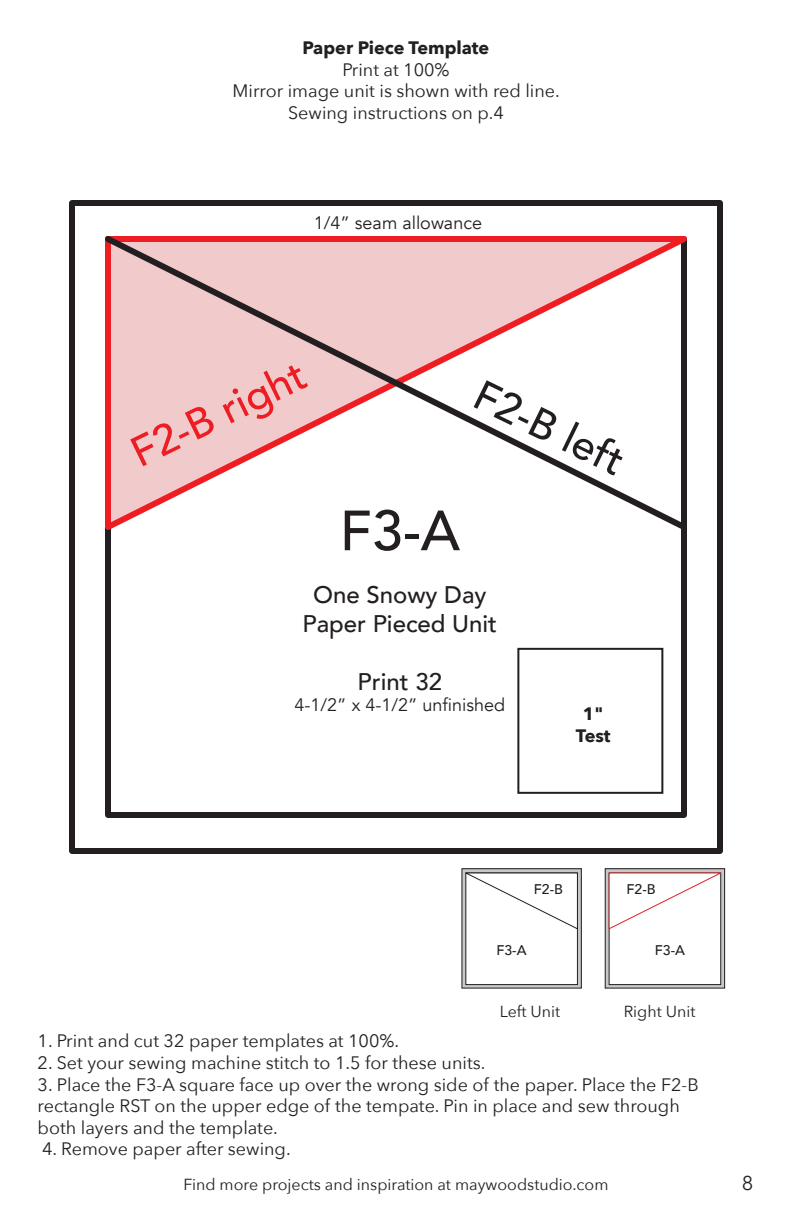
<style>
.page{position:relative;width:792px;height:1224px;background:#fff}
.page>*{position:absolute;margin:0;border:0;box-sizing:border-box;transform-origin:0 0}
.t1{font:500 56px "Avenir";color:#231f20}
.t2{font:500 42px "Avenir";color:#ee1d23}
.t3{font:500 42px "Avenir";color:#231f20}
.t4{font:500 24px/28.8px "Avenir";color:#231f20;text-align:center}
.t5{font:20px "Avenir Next";color:#231f20}
.t6{font:18px/21.6px "Avenir Next";color:#231f20}
.t7{font:18px "Avenir";color:#231f20}
.t8{font:700 18px/21.6px "Avenir Next";color:#231f20;text-align:center}
.t9{font:16px "Avenir Next";color:#231f20}
.t10{font:500 14px "Avenir";color:#231f20}
</style>
<div class="page">
<div style="left:69px;top:200px;width:654px;height:654px;border:6px solid #231f20"></div>
<div style="left:105px;top:236px;width:582px;height:582px;background:#fff;border:6px solid #231f20"></div>
<svg style="left:105px;top:236px;width:582px;height:299px"></svg>
<div style="left:517px;top:648px;width:146px;height:146px;border:2px solid #231f20"></div>
<div style="left:462px;top:869px;width:119px;height:119px;background:linear-gradient(to right,#bfc1c2,#bfc1c2)"></div>
<div style="left:462px;top:868px;width:120px;height:121px;border:1px solid #231f20"></div>
<div style="left:466px;top:873px;width:111px;height:112px;background:#fff"></div>
<div style="left:465px;top:873px;width:113px;height:112px;border:1px solid #231f20"></div>
<svg style="left:463px;top:872px;width:115px;height:58px"></svg>
<svg style="left:607px;top:870px;width:116px;height:117px"></svg>
<div style="left:605px;top:868px;width:120px;height:121px;border:1px solid #231f20"></div>
<div style="left:609px;top:873px;width:112px;height:112px;background:#fff"></div>
<div style="left:609px;top:873px;width:112px;height:112px;border:1px solid #231f20"></div>
<svg style="left:608px;top:872px;width:116px;height:58px"></svg>
<p class="t8" style="left:303px;top:37px;width:188px">Paper Piece Template</p>
<p class="t6" style="left:342px;top:58px;width:109px">Print at 100%</p>
<p class="t6" style="left:233px;top:79px;width:329px">Mirror image unit is shown with red line.</p>
<p class="t6" style="left:288px;top:101px;width:217px">Sewing instructions on p.4</p>
<p class="t7" style="left:314px;top:212px;width:170px">1/4” seam allowance</p>
<p class="t2" style="left:118px;top:422px;width:191px;rotate:-26deg">F2-B right</p>
<p class="t1" style="left:340px;top:482px;width:122px">F3-A</p>
<p class="t3" style="left:493px;top:360px;width:163px;rotate:26deg">F2-B left</p>
<p class="t4" style="left:302px;top:579px;width:196px">One Snowy Day<br>Paper Pieced Unit</p>
<p class="t4" style="left:358px;top:666px;width:86px">Print 32</p>
<p class="t7" style="left:295px;top:694px;width:212px">4-1/2” x 4-1/2” unfinished</p>
<p class="t8" style="left:576px;top:703px;width:36px">1"<br>Test</p>
<p class="t10" style="left:534px;top:877px;width:31px">F2-B</p>
<p class="t10" style="left:627px;top:877px;width:31px">F2-B</p>
<p class="t10" style="left:496px;top:938px;width:32px">F3-A</p>
<p class="t10" style="left:655px;top:938px;width:32px">F3-A</p>
<p class="t9" style="left:500px;top:998px;width:62px">Left Unit</p>
<p class="t9" style="left:624px;top:998px;width:73px">Right Unit</p>
<p class="t6" style="left:38px;top:1030px;width:363px">1. Print and cut 32 paper templates at 100%.</p>
<p class="t6" style="left:38px;top:1051px;width:449px">2. Set your sewing machine stitch to 1.5 for these units.</p>
<p class="t6" style="left:38px;top:1073px;width:663px">3. Place the F3-A square face up over the wrong side of the paper. Place the F2-B rectangle RST on the upper edge of the tempate. Pin in place and sew through both layers and the template.</p>
<p class="t6" style="left:42px;top:1138px;width:250px">4. Remove paper after sewing.</p>
<p class="t9" style="left:183px;top:1171px;width:427px">Find more projects and inspiration at maywoodstudio.com</p>
<p class="t5" style="left:742px;top:1166px;width:13px">8</p>
</div>
